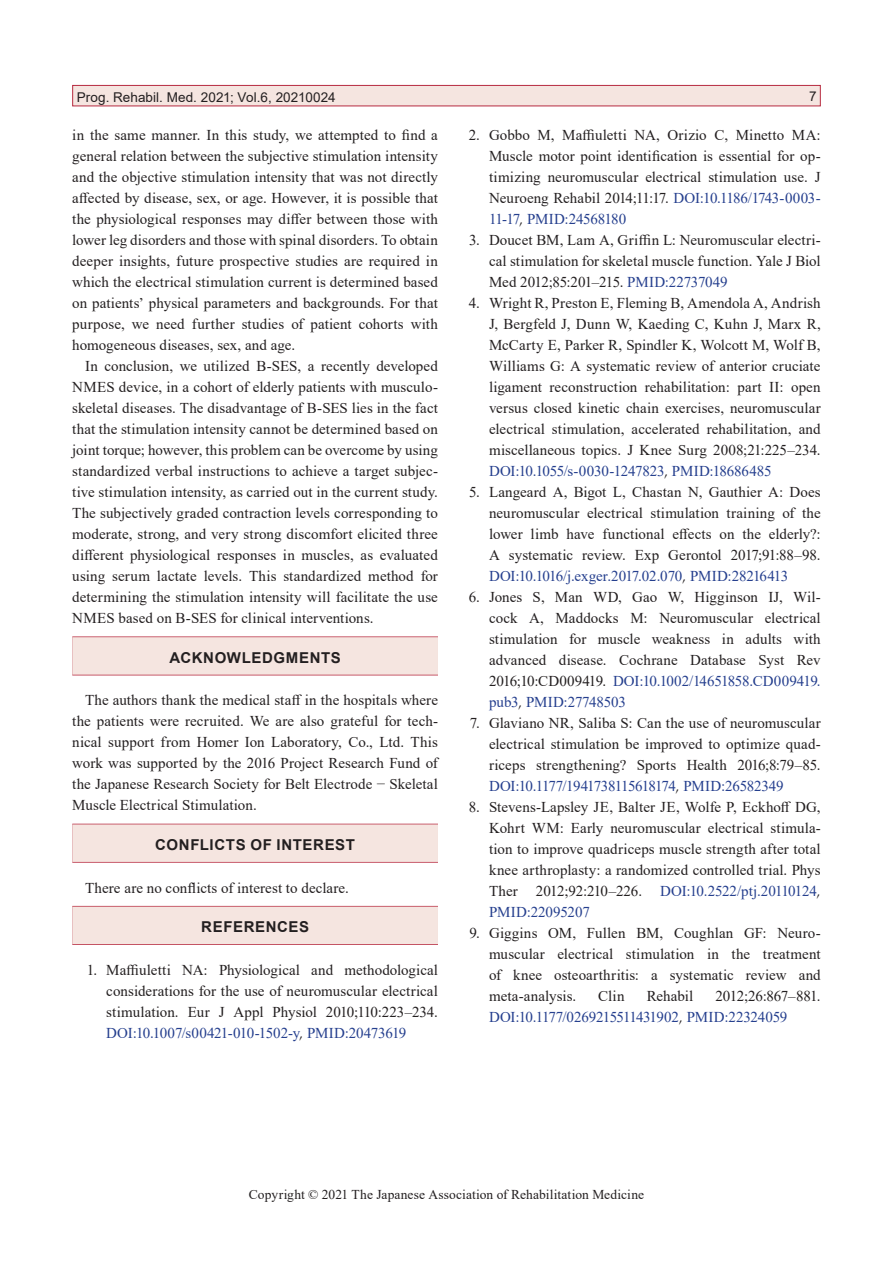
<style>
.page{position:relative;width:893px;height:1263px;background:#fff}
.page>*{position:absolute;margin:0;border:0;box-sizing:border-box;transform-origin:0 0}
.t1{font:15px/21px "Times New Roman";color:#231f20;text-align:justify}
.t2{font:15px/21px "Times New Roman";letter-spacing:-.015em;color:#253f8e}
.t3{font:700 15px "Arial";letter-spacing:.04em;color:#231f20}
.t4{font:13.5px "Times New Roman";letter-spacing:.005em;color:#231f20}
.t5{font:13.5px "Arial";letter-spacing:.005em;color:#231f20}
.s1{color:#253f8e}
.s2{font-family:"Optima LT Std"}
.s3{color:#231f20}
.s4{font-family:"Optima LT Std";color:#231f20}
</style>
<div class="page">
<div style="left:72px;top:636px;width:366px;height:39px;background:#d88c97"></div>
<div style="left:72px;top:637px;width:366px;height:38px;background:#f5e5e0"></div>
<div style="left:72px;top:824px;width:366px;height:39px;background:#cd6b7a"></div>
<div style="left:72px;top:824px;width:366px;height:38px;background:#f5e5e0"></div>
<svg style="left:72px;top:906px;width:366px;height:39px"></svg>
<div style="left:72px;top:907px;width:366px;height:37px;background:#f5e5e0"></div>
<div style="left:72px;top:85px;width:749px;height:21px;background:#f5e5e0;border:1px solid #b72b40"></div>
<p class="t5" style="left:77px;top:88px;width:260px">Prog. Rehabil. Med. 2021; Vol.6, 20210024</p>
<p class="t5" style="left:809px;top:87px;width:9px">7</p>
<p class="t1" style="left:72px;top:124px;width:367px">in the same manner. In this study, we attempted to find a general relation between the subjective stimulation intensity and the objective stimulation intensity that was not directly affected by disease, sex, or age. However, it is possible that the physiological responses may differ between those with lower leg disorders and those with spinal disorders. To obtain deeper insights, future prospective studies are required in which the electrical stimulation current is determined based on patients’ physical parameters and backgrounds. For that purpose, we need further studies of patient cohorts with homogeneous diseases, sex, and age.</p>
<p class="t1" style="left:72px;top:355px;width:367px;text-indent:13px">In conclusion, we utilized B-SES, a recently developed NMES device, in a cohort of elderly patients with musculo&shy;skeletal diseases. The disadvantage of B-SES lies in the fact that the stimulation intensity cannot be determined based on joint torque; however, this problem can be overcome by using standardized verbal instructions to achieve a target subjec&shy;tive stimulation intensity, as carried out in the current study.<br>The subjectively graded contraction levels corresponding to moderate, strong, and very strong discomfort elicited three different physiological responses in muscles, as evaluated using serum lactate levels. This standardized method for determining the stimulation intensity will facilitate the use NMES based on B-SES for clinical interventions.</p>
<p class="t3" style="left:169px;top:647px;width:173px">ACKNOWLEDGMENTS</p>
<p class="t1" style="left:72px;top:689px;width:367px;text-indent:13px">The authors thank the medical staff in the hospitals where the patients were recruited. We are also grateful for tech&shy;nical support from Homer Ion Laboratory, Co., Ltd. This work was supported by the 2016 Project Research Fund of the Japanese Research Society for Belt Electrode − Skeletal Muscle Electrical Stimulation.</p>
<p class="t3" style="left:155px;top:834px;width:201px">CONFLICTS OF INTEREST</p>
<p class="t1" style="left:85px;top:876px;width:265px">There are no conflicts of interest to declare.</p>
<p class="t3" style="left:201px;top:916px;width:109px">REFERENCES</p>
<p class="t1" style="left:106px;top:959px;width:333px;text-indent:-20px">1. Maffiuletti NA: Physiological and methodological considerations for the use of neuromuscular electrical stimulation. Eur J Appl Physiol 2010;110:223–234.<br><span class="s1">DOI:10.1007/s00421-010-1502-y</span><span class="s2">,</span> <span class="s1">PMID:20473619</span></p>
<p class="t1" style="left:489px;top:124px;width:333px;text-indent:-20px">2. Gobbo M, Maffiuletti NA, Orizio C, Minetto MA:<br>Muscle motor point identification is essential for op&shy;timizing neuromuscular electrical stimulation use. J Neuroeng Rehabil 2014;11:17. <span class="s1">DOI:10.1186/1743-0003- 11-17</span><span class="s2">,</span> <span class="s1">PMID:24568180</span></p>
<p class="t1" style="left:489px;top:229px;width:333px;text-indent:-20px">3. Doucet BM, Lam A, Griffin L: Neuromuscular electri&shy;cal stimulation for skeletal muscle function. Yale J Biol Med 2012;85:201–215. <span class="s1">PMID:22737049</span></p>
<p class="t1" style="left:489px;top:292px;width:333px;text-indent:-20px">4. Wright R, Preston E, Fleming B, Amendola A, Andrish J, Bergfeld J, Dunn W, Kaeding C, Kuhn J, Marx R, McCarty E, Parker R, Spindler K, Wolcott M, Wolf B, Williams G: A systematic review of anterior cruciate ligament reconstruction rehabilitation: part II: open versus closed kinetic chain exercises, neuromuscular electrical stimulation, accelerated rehabilitation, and miscellaneous topics. J Knee Surg 2008;21:225–234.<br><span class="s1">DOI:10.1055/s-0030-1247823</span><span class="s2">,</span> <span class="s1">PMID:18686485</span></p>
<p class="t1" style="left:489px;top:481px;width:333px;text-indent:-20px">5. Langeard A, Bigot L, Chastan N, Gauthier A: Does neuromuscular electrical stimulation training of the lower limb have functional effects on the elderly?:<br>A systematic review. Exp Gerontol 2017;91:88–98.<br><span class="s1">DOI:10.1016/j.exger.2017.02.070</span><span class="s2">,</span> <span class="s1">PMID:28216413</span></p>
<p class="t1" style="left:489px;top:586px;width:333px;text-indent:-20px">6. Jones S, Man WD, Gao W, Higginson IJ, Wil&shy;cock A, Maddocks M: Neuromuscular electrical stimulation for muscle weakness in adults with advanced disease. Cochrane Database Syst Rev 2016;10:CD009419. <span class="s1">DOI:10.1002/14651858.CD009419. pub3</span><span class="s2">,</span> <span class="s1">PMID:27748503</span></p>
<p class="t1" style="left:489px;top:712px;width:333px;text-indent:-19px">7. Glaviano NR, Saliba S: Can the use of neuromuscular electrical stimulation be improved to optimize quad&shy;riceps strengthening? Sports Health 2016;8:79–85.<br><span class="s1">DOI:10.1177/1941738115618174</span><span class="s2">,</span> <span class="s1">PMID:26582349</span></p>
<p class="t1" style="left:489px;top:796px;width:333px;text-indent:-20px">8. Stevens-Lapsley JE, Balter JE, Wolfe P, Eckhoff DG, Kohrt WM: Early neuromuscular electrical stimula&shy;tion to improve quadriceps muscle strength after total knee arthroplasty: a randomized controlled trial. Phys Ther 2012;92:210–226. <span class="s1">DOI:10.2522/ptj.20110124</span><span class="s2">, </span><span class="s1">PMID:22095207</span></p>
<p class="t1" style="left:489px;top:922px;width:333px;text-indent:-19px">9. Giggins OM, Fullen BM, Coughlan GF: Neuro&shy;muscular electrical stimulation in the treatment of knee osteoarthritis: a systematic review and meta-analysis.</p>
<p class="t1" style="left:598px;top:985px;width:28px">Clin</p>
<p class="t1" style="left:647px;top:985px;width:48px">Rehabil</p>
<p class="t2" style="left:489px;top:985px;width:333px;text-indent:226px"><span class="s3">2012;26:867–881.<br></span>DOI:10.1177/0269215511431902<span class="s4">,</span> PMID:22324059</p>
<p class="t4" style="left:249px;top:1185px;width:397px">Copyright © 2021 The Japanese Association of Rehabilitation Medicine</p>
</div>
